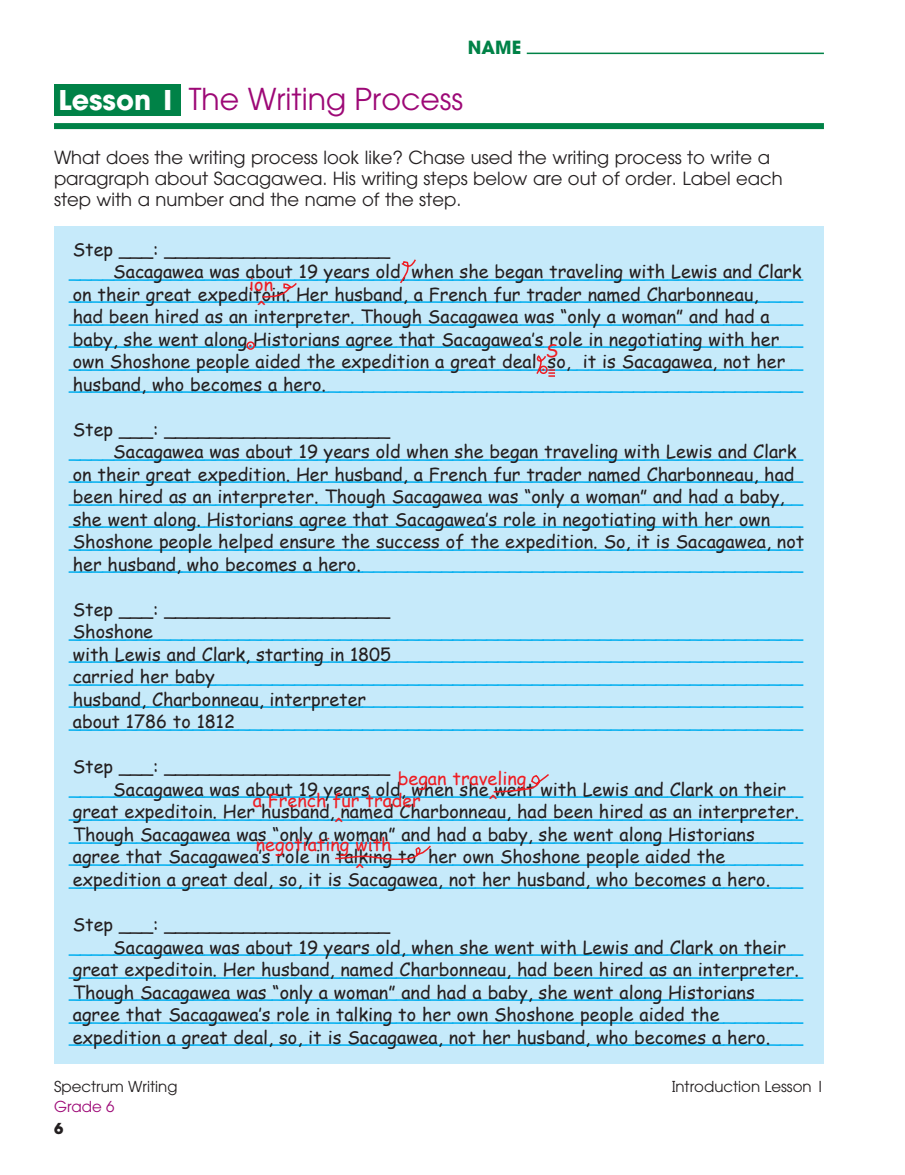
<style>
.page{position:relative;width:905px;height:1175px;background:#fff}
.page>*{position:absolute;margin:0;border:0;box-sizing:border-box;transform-origin:0 0}
.t1{font:30px "EDU Avant Garde Book";color:#9d0876}
.t2{font:18px/22.5px "Comic Sans MS";color:#00aeef;text-align:justify}
.t3{font:18px/22.5px "Comic Sans MS";color:#231f20}
.t4{font:18px/21px "EDU Avant Garde Book";color:#231f20}
.t5{font:18px "Comic Sans MS";color:#ee1d23}
.t6{font:18px "EDU Avant Garde Bold";color:#008247}
.t7{font:15px "EDU Avant Garde Book";color:#231f20}
.t8{font:15px "EDU Avant Garde Book";color:#9d0876}
.t9{font:15px "EDU Avant Garde Bold";color:#231f20}
.s1{font-family:"EDU Avant Garde Bold";font-size:27px;color:#fff}
</style>
<div class="page">
<div style="left:54px;top:226px;width:770px;height:837px;background:#c6eafa"></div>
<svg style="left:262px;top:283px;width:35px;height:15px"></svg>
<svg style="left:400px;top:259px;width:16px;height:25px"></svg>
<div style="left:246px;top:341px;width:9px;height:9px;border:2px solid #ee1d23;border-radius:50%"></div>
<svg style="left:536px;top:355px;width:19px;height:22px"></svg>
<svg style="left:493px;top:774px;width:56px;height:19px"></svg>
<svg style="left:335px;top:845px;width:96px;height:16px"></svg>
<div style="left:54px;top:84px;width:126px;height:31px;background:#008247"></div>
<hr style="left:526px;top:53px;width:297px;height:1px;background:#008247">
<div style="left:54px;top:123px;width:770px;height:6px;background:#008247"></div>
<p class="t6" style="left:468px;top:36px;width:55px">NAME</p>
<h1 class="t1" style="left:59px;top:81px;width:406px"><span class="s1">Lesson 1</span> The Writing Process</h1>
<p class="t4" style="left:54px;top:147px;width:730px">What does the writing process look like? Chase used the writing process to write a paragraph about Sacagawea. His writing steps below are out of order. Label each step with a number and the name of the step.</p>
<p class="t3" style="left:73px;top:237px;width:319px">Step ___: ____________________</p>
<p class="t3" style="left:113px;top:260px;width:689px">Sacagawea was about 19 years old, when she began traveling with Lewis and Clark</p>
<p class="t3" style="left:73px;top:282px;width:687px">on their great expeditoin. Her husband, a French fur trader named Charbonneau,</p>
<p class="t3" style="left:73px;top:305px;width:698px">had been hired as an interpreter. Though Sacagawea was “only a woman” and had a</p>
<p class="t3" style="left:73px;top:327px;width:708px">baby, she went along Historians agree that Sacagawea’s role in negotiating with her</p>
<p class="t3" style="left:73px;top:350px;width:714px">own Shoshone people aided the expedition a great deal, so, it is Sacagawea, not her</p>
<p class="t3" style="left:73px;top:372px;width:255px">husband, who becomes a hero.</p>
<p class="t3" style="left:73px;top:417px;width:319px">Step ___: ____________________</p>
<p class="t3" style="left:113px;top:440px;width:684px">Sacagawea was about 19 years old when she began traveling with Lewis and Clark</p>
<p class="t3" style="left:73px;top:462px;width:723px">on their great expedition. Her husband, a French fur trader named Charbonneau, had</p>
<p class="t3" style="left:73px;top:485px;width:713px">been hired as an interpreter. Though Sacagawea was “only a woman” and had a baby,</p>
<p class="t3" style="left:73px;top:507px;width:699px">she went along. Historians agree that Sacagawea’s role in negotiating with her own</p>
<p class="t3" style="left:73px;top:530px;width:733px">Shoshone people helped ensure the success of the expedition. So, it is Sacagawea, not</p>
<p class="t3" style="left:73px;top:552px;width:289px">her husband, who becomes a hero.</p>
<p class="t3" style="left:73px;top:597px;width:320px">Step ___: ____________________<br>Shoshone<br>with Lewis and Clark, starting in 1805 carried her baby<br>husband, Charbonneau, interpreter about 1786 to 1812</p>
<p class="t3" style="left:73px;top:755px;width:319px">Step ___: ____________________</p>
<p class="t3" style="left:113px;top:777px;width:674px">Sacagawea was about 19 years old, when she went with Lewis and Clark on their</p>
<p class="t3" style="left:73px;top:800px;width:727px">great expeditoin. Her husband, named Charbonneau, had been hired as an interpreter.</p>
<p class="t3" style="left:73px;top:822px;width:683px">Though Sacagawea was “only a woman” and had a baby, she went along Historians</p>
<p class="t3" style="left:73px;top:845px;width:654px">agree that Sacagawea’s role in talking to her own Shoshone people aided the</p>
<p class="t3" style="left:73px;top:867px;width:698px">expedition a great deal, so, it is Sacagawea, not her husband, who becomes a hero.</p>
<p class="t3" style="left:73px;top:912px;width:727px">Step ___: ____________________<br>-Sacagawea was about 19 years old, when she went with Lewis and Clark on their great expeditoin. Her husband, named Charbonneau, had been hired as an interpreter.<br>Though Sacagawea was “only a woman” and had a baby, she went along Historians agree that Sacagawea’s role in talking to her own Shoshone people aided the expedition a great deal, so, it is Sacagawea, not her husband, who becomes a hero.</p>
<p class="t5" style="left:249px;top:271px;width:25px">ion</p>
<p class="t2" style="left:69px;top:259px;width:735px">_________________________________________________________________ _________________________________________________________________ _________________________________________________________________ _________________________________________________________________ _________________________________________________________________ _________________________________________________________________</p>
<p class="t5" style="left:256px;top:295px;width:12px">^</p>
<p class="t5" style="left:248px;top:326px;width:6px">.</p>
<p class="t5" style="left:545px;top:337px;width:14px">S</p>
<p class="t5" style="left:541px;top:350px;width:6px">.</p>
<p class="t2" style="left:69px;top:439px;width:735px">_________________________________________________________________ _________________________________________________________________ _________________________________________________________________ _________________________________________________________________ _________________________________________________________________ _________________________________________________________________</p>
<p class="t2" style="left:69px;top:619px;width:735px">_________________________________________________________________ _________________________________________________________________ _________________________________________________________________ _________________________________________________________________ _________________________________________________________________</p>
<p class="t5" style="left:398px;top:765px;width:130px">began traveling</p>
<p class="t5" style="left:253px;top:787px;width:170px">a French fur trader</p>
<p class="t5" style="left:488px;top:789px;width:12px">^</p>
<p class="t2" style="left:69px;top:777px;width:735px">_________________________________________________________________ _________________________________________________________________ _________________________________________________________________ _________________________________________________________________ _________________________________________________________________</p>
<p class="t5" style="left:333px;top:812px;width:12px">^</p>
<p class="t5" style="left:256px;top:831px;width:137px">negotiating with</p>
<p class="t5" style="left:354px;top:858px;width:12px">^</p>
<p class="t2" style="left:69px;top:934px;width:735px">_________________________________________________________________ _________________________________________________________________ _________________________________________________________________ _________________________________________________________________ _________________________________________________________________</p>
<p class="t7" style="left:54px;top:1078px;width:125px">Spectrum Writing</p>
<p class="t8" style="left:54px;top:1097px;width:62px">Grade 6</p>
<p class="t9" style="left:54px;top:1119px;width:11px">6</p>
<p class="t7" style="left:672px;top:1078px;width:153px">Introduction Lesson 1</p>
</div>
